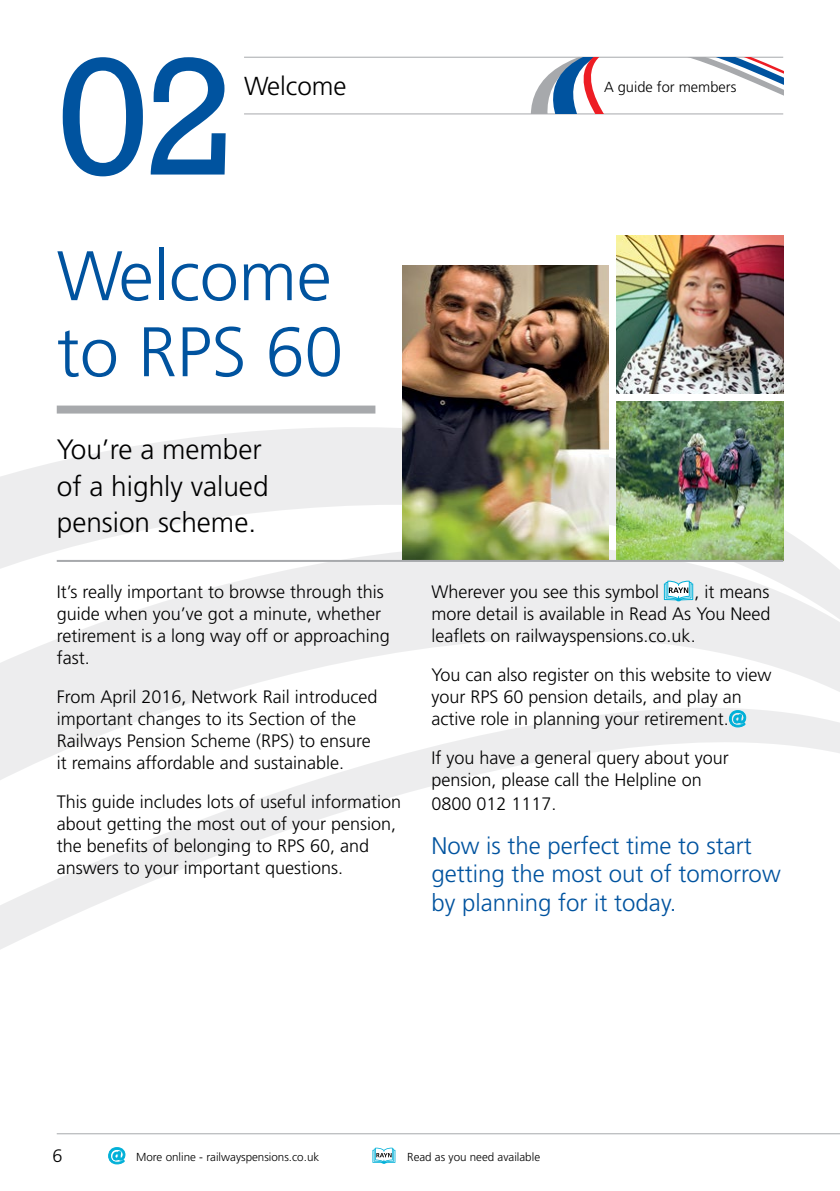
<style>
.page{position:relative;width:840px;height:1191px;background:#fff}
.page>*{position:absolute;margin:0;border:0;box-sizing:border-box;transform-origin:0 0}
.t1{font:70px/76px "Frutiger LT 45 Lt";letter-spacing:-.005em;color:#00539f}
.t2{font:28px/36px "Frutiger LT 45 Lt";color:#000}
.t3{font:26px "Frutiger LT 45 Lt";color:#000}
.t4{font:24px/28px "Frutiger LT 45 Lt";color:#00539f}
.t5{font:18px/22px "Frutiger LT 45 Lt";color:#000}
.t6{font:14.6px "Frutiger LT 45 Lt";color:#000}
.t7{font:11.6px "Frutiger LT 45 Lt";color:#000}
</style>
<div class="page">
<svg style="left:49px;top:427px;width:735px;height:37px;fill:#ededee"></svg>
<svg style="left:0;top:464px;width:839px;height:125px;fill:#ededee"></svg>
<svg style="left:344px;top:1134px;width:495px;height:30px"></svg>
<svg style="left:0;top:589px;width:839px;height:361px"></svg>
<hr style="left:244px;top:57px;width:538px;height:1px;background:#a7a9ac">
<hr style="left:244px;top:113px;width:538px;height:1px;background:#a7a9ac">
<svg style="left:531px;top:58px;width:251px;height:55px"></svg>
<div style="left:57px;top:405px;width:318px;height:8px;background:#a7a9ac"></div>
<svg style="left:663px;top:580px;width:29px;height:21px"></svg>
<img style="left:403px;top:266px;width:205px;height:294px">
<img style="left:616px;top:401px;width:166px;height:159px">
<img style="left:616px;top:235px;width:166px;height:159px">
<hr style="left:57px;top:560px;width:725px;height:2px;background:#a7a9ac">
<svg style="left:728px;top:710px;width:17px;height:17px"></svg>
<hr style="left:57px;top:1133px;width:782px;height:1px;background:#a7a9ac">
<svg style="left:108px;top:1147px;width:17px;height:17px"></svg>
<svg style="left:372px;top:1147px;width:23px;height:16px"></svg>
<svg style="left:63px;top:57px;width:162px;height:119px"></svg>
<h3 class="t3" style="left:244px;top:72px;width:104px">Welcome</h3>
<p class="t6" style="left:603px;top:79px;width:134px">A guide for members</p>
<h1 class="t1" style="left:57px;top:239px;width:288px">Welcome to RPS 60</h1>
<h2 class="t2" style="left:57px;top:432px;width:213px">You’re a member of a highly valued pension scheme.</h2>
<p class="t5" style="left:57px;top:581px;width:334px">It’s really important to browse through this guide when you’ve got a minute, whether retirement is a long way off or approaching fast.</p>
<p class="t5" style="left:57px;top:686px;width:322px">From April 2016, Network Rail introduced important changes to its Section of the Railways Pension Scheme (RPS) to ensure it remains affordable and sustainable.</p>
<p class="t5" style="left:57px;top:791px;width:346px">This guide includes lots of useful information about getting the most out of your pension, the benefits of belonging to RPS 60, and answers to your important questions.</p>
<p class="t5" style="left:431px;top:581px;width:229px">Wherever you see this symbol</p>
<p class="t5" style="left:431px;top:581px;width:340px;text-align:justify;text-indent:263px">, it means more detail is available in Read As You Need leaflets on railwayspensions.co.uk.</p>
<p class="t5" style="left:431px;top:664px;width:341px">You can also register on this website to view your RPS 60 pension details, and play an active role in planning your retirement.</p>
<p class="t5" style="left:431px;top:747px;width:299px">If you have a general query about your pension, please call the Helpline on</p>
<p class="t5" style="left:431px;top:793px;width:127px">0800 012 1117.</p>
<h3 class="t4" style="left:431px;top:832px;width:350px">Now is the perfect time to start getting the most out of tomorrow by planning for it today.</h3>
<p class="t5" style="left:52px;top:1144px;width:12px">6</p>
<p class="t7" style="left:136px;top:1150px;width:184px">More online - railwayspensions.co.uk</p>
<p class="t7" style="left:407px;top:1150px;width:134px">Read as you need available</p>
</div>
